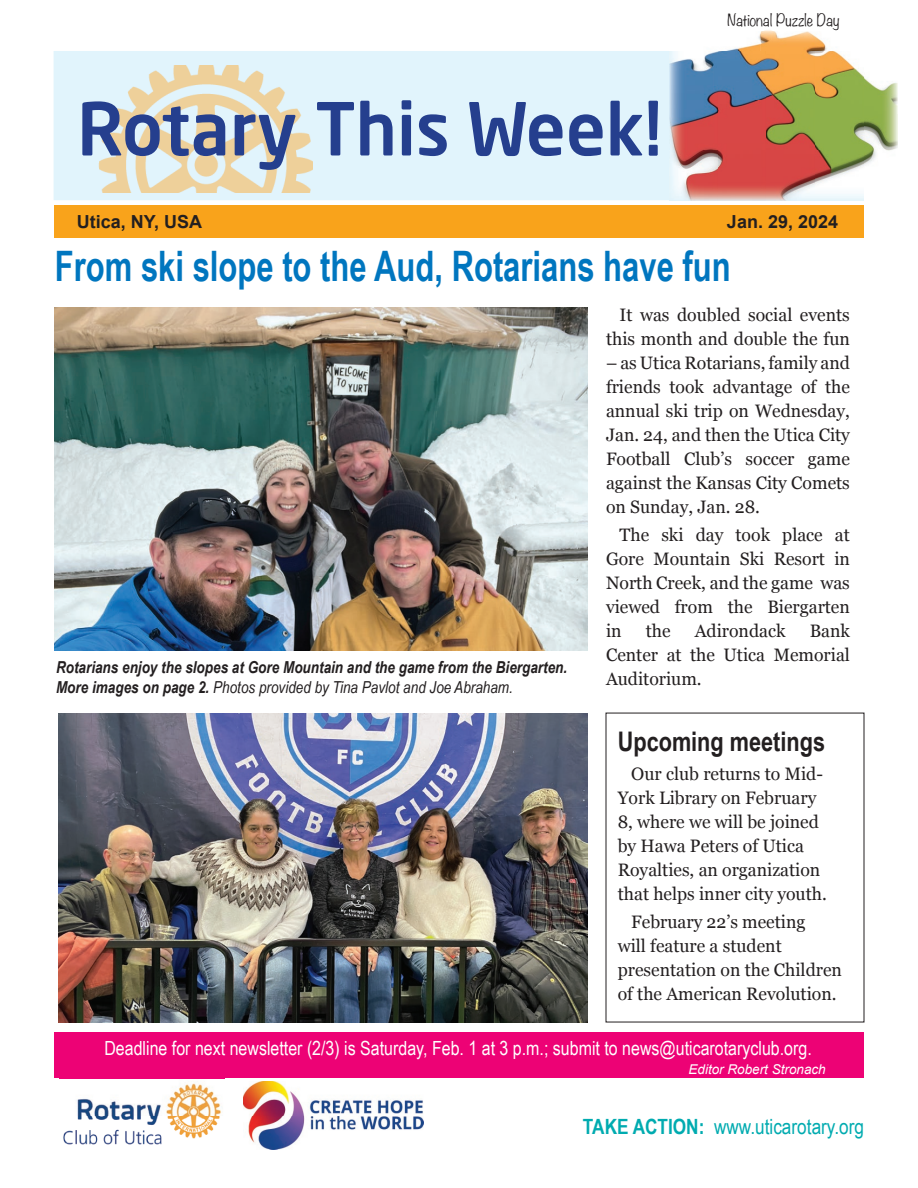
<style>
.page{position:relative;width:918px;height:1188px;background:#fff}
.page>*{position:absolute;margin:0;border:0;box-sizing:border-box;transform-origin:0 0}
.t1{font:500 72px "Neo Sans W1 G";color:#253f8e}
.t2{font:700 42px "Arial Narrow";color:#0076bf;scale:.9 1}
.t3{font:700 27px "Arial Narrow";color:#231f20}
.t4{font:21px "Arial Narrow";color:#00abb0}
.t5{font:19.5px "Arial Narrow";color:#fff}
.t6{font:18px/24px "Georgia";color:#231f20;text-align:justify}
.t7{font:700 18px "Arial";color:#231f20}
.t8{font:italic 700 16.5px/19.8px "Arial Narrow";color:#231f20}
.t9{font:300 15px "Noteworthy";color:#231f20}
.t10{font:italic 13.5px "Arial";color:#fff}
.s1{font-weight:400}
.s2{font-weight:700}
</style>
<div class="page">
<div style="left:54px;top:205px;width:810px;height:33px;background:#f9a31b"></div>
<div style="left:54px;top:51px;width:616px;height:149px;background:#e1f4fc"></div>
<div style="left:54px;top:1032px;width:810px;height:46px;background:#ed0275"></div>
<img style="left:59px;top:1078px;width:165px;height:67px">
<img style="left:243px;top:1081px;width:180px;height:68px">
<img style="left:85px;top:66px;width:228px;height:126px">
<img style="left:726px;top:30px;width:111px;height:21px">
<img style="left:864px;top:77px;width:34px;height:38px">
<img style="left:864px;top:115px;width:34px;height:50px">
<img style="left:670px;top:51px;width:194px;height:149px">
<img style="left:55px;top:308px;width:533px;height:343px">
<img style="left:58px;top:714px;width:530px;height:308px">
<h1 class="t1" style="left:77px;top:83px;width:587px">Rotary This Week!</h1>
<p class="t9" style="left:728px;top:7px;width:113px">National Puzzle Day</p>
<p class="t7" style="left:77px;top:209px;width:127px">Utica, NY, USA</p>
<p class="t7" style="left:727px;top:209px;width:113px">Jan. 29, 2024</p>
<h2 class="t2" style="left:55px;top:234px;width:752px">From ski slope to the Aud, Rotarians have fun</h2>
<p class="t8" style="left:56px;top:657px;width:513px">Rotarians enjoy the slopes at Gore Mountain and the game from the Biergarten.<br>More images on page 2. <span class="s1">Photos provided by Tina Pavlot and Joe Abraham.</span></p>
<p class="t6" style="left:606px;top:302px;width:245px;text-align:right">It was doubled social events this month and double the fun</p>
<p class="t6" style="left:606px;top:350px;width:245px">– as Utica Rotarians, family and friends took advantage of the annual ski trip on Wednesday, Jan. 24, and then the Utica City Football Club’s soccer game against the Kansas City Comets on Sunday, Jan. 28.</p>
<p class="t6" style="left:606px;top:523px;width:245px;text-indent:13px">The ski day took place at Gore Mountain Ski Resort in North Creek, and the game was viewed from the Biergarten in</p>
<p class="t6" style="left:606px;top:619px;width:245px;text-indent:204px">Bank Center at the Utica Memorial Auditorium.</p>
<p class="t6" style="left:646px;top:619px;width:26px">the</p>
<p class="t6" style="left:695px;top:619px;width:92px">Adirondack</p>
<h3 class="t3" style="left:618px;top:721px;width:209px">Upcoming meetings</h3>
<p class="t6" style="left:618px;top:761px;width:211px;text-align:left;text-indent:13px">Our club returns to Mid-<br>York Library on February<br>8, where we will be joined by Hawa Peters of Utica<br>Royalties, an organization that helps inner city youth.</p>
<p class="t6" style="left:618px;top:909px;width:226px;text-align:left;text-indent:13px">February 22’s meeting<br>will feature a student presentation on the Children of the American Revolution.</p>
<p class="t5" style="left:104px;top:1034px;width:709px">Deadline for next newsletter (2/3) is Saturday, Feb. 1 at 3 p.m.; submit to news@uticarotaryclub.org.</p>
<p class="t10" style="left:689px;top:1061px;width:139px">Editor Robert Stronach</p>
<p class="t4" style="left:583px;top:1111px;width:283px"><span class="s2">TAKE ACTION:</span> www.uticarotary.org</p>
</div>
